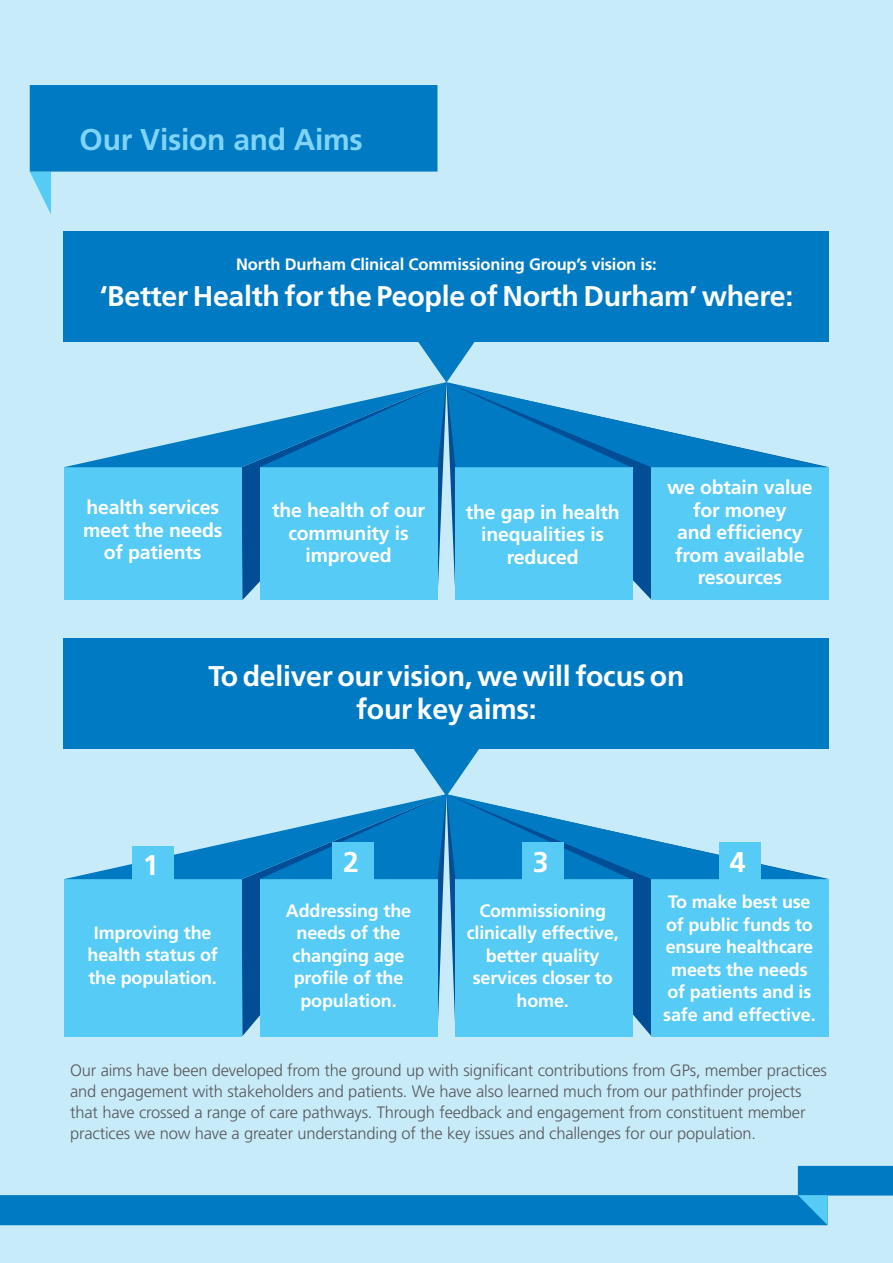
<style>
.page{position:relative;width:893px;height:1263px;background:#c8ebfa}
.page>*{position:absolute;margin:0;border:0;box-sizing:border-box;transform-origin:0 0}
.t1{font:700 30px "Frutiger";letter-spacing:-.01em;color:#80d4f7}
.t2{font:700 28.5px/33px "Frutiger";letter-spacing:-.01em;color:#fff;text-align:center}
.t3{font:700 19.5px/22.5px "Frutiger";letter-spacing:-.01em;color:#fff;text-align:center}
.t4{font:700 18px/22.5px "Frutiger";letter-spacing:-.01em;color:#fff;text-align:center}
.t5{font:300 16.5px/21px "Frutiger";letter-spacing:-.01em;color:#57585a}
.t6{font:700 16.5px "Frutiger";letter-spacing:-.01em;color:#fff}
</style>
<div class="page">
<svg style="left:30px;top:172px;width:21px;height:42px"></svg>
<div style="left:30px;top:85px;width:407px;height:87px;background:#007ac2;border:2px solid #007ac2"></div>
<div style="left:64px;top:232px;width:765px;height:110px;background:#007ac2"></div>
<div style="left:64px;top:638px;width:765px;height:110px;background:#007ac2"></div>
<svg style="left:64px;top:342px;width:763px;height:258px"></svg>
<div style="left:1px;top:1196px;width:826px;height:28px;background:#007ac2"></div>
<div style="left:0;top:1195px;width:828px;height:30px;border:2px solid #007ac2"></div>
<div style="left:799px;top:1166px;width:93px;height:29px;background:#007ac2"></div>
<svg style="left:798px;top:1195px;width:30px;height:30px"></svg>
<svg style="left:64px;top:748px;width:763px;height:288px"></svg>
<div style="left:132px;top:846px;width:41px;height:41px;background:#56cbf5"></div>
<div style="left:332px;top:843px;width:42px;height:41px;background:#56cbf5"></div>
<div style="left:522px;top:843px;width:41px;height:41px;background:#56cbf5"></div>
<div style="left:719px;top:843px;width:41px;height:41px;background:#56cbf5"></div>
<h1 class="t1" style="left:80px;top:121px;width:285px">Our Vision and Aims</h1>
<p class="t6" style="left:236px;top:255px;width:422px">North Durham Clinical Commissioning Group’s vision is:</p>
<h2 class="t2" style="left:100px;top:280px;width:695px">‘Better Health for the People of North Durham’ where:</h2>
<p class="t3" style="left:83px;top:496px;width:141px">health services meet the needs of patients</p>
<p class="t3" style="left:272px;top:499px;width:154px">the health of our community is improved</p>
<p class="t3" style="left:466px;top:500px;width:156px">the gap in health inequalities is reduced</p>
<p class="t3" style="left:667px;top:476px;width:147px">we obtain value for money<br>and efficiency from available resources</p>
<h2 class="t2" style="left:208px;top:659px;width:478px">To deliver our vision, we will focus on four key aims:</h2>
<h2 class="t2" style="left:143px;top:848px;width:17px">1</h2>
<h2 class="t2" style="left:343px;top:845px;width:17px">2</h2>
<h2 class="t2" style="left:533px;top:845px;width:17px">3</h2>
<h2 class="t2" style="left:730px;top:845px;width:17px">4</h2>
<p class="t4" style="left:88px;top:921px;width:132px">Improving the health status of the population.</p>
<p class="t4" style="left:286px;top:899px;width:127px">Addressing the needs of the changing age profile of the population.</p>
<p class="t4" style="left:467px;top:899px;width:154px">Commissioning clinically effective, better quality services closer to home.</p>
<p class="t4" style="left:663px;top:890px;width:154px">To make best use of public funds to ensure healthcare meets the needs of patients and is safe and effective.</p>
<p class="t5" style="left:70px;top:1059px;width:758px">Our aims have been developed from the ground up with significant contributions from GPs, member practices and engagement with stakeholders and patients. We have also learned much from our pathfinder projects that have crossed a range of care pathways. Through feedback and engagement from constituent member practices we now have a greater understanding of the key issues and challenges for our population.</p>
</div>
